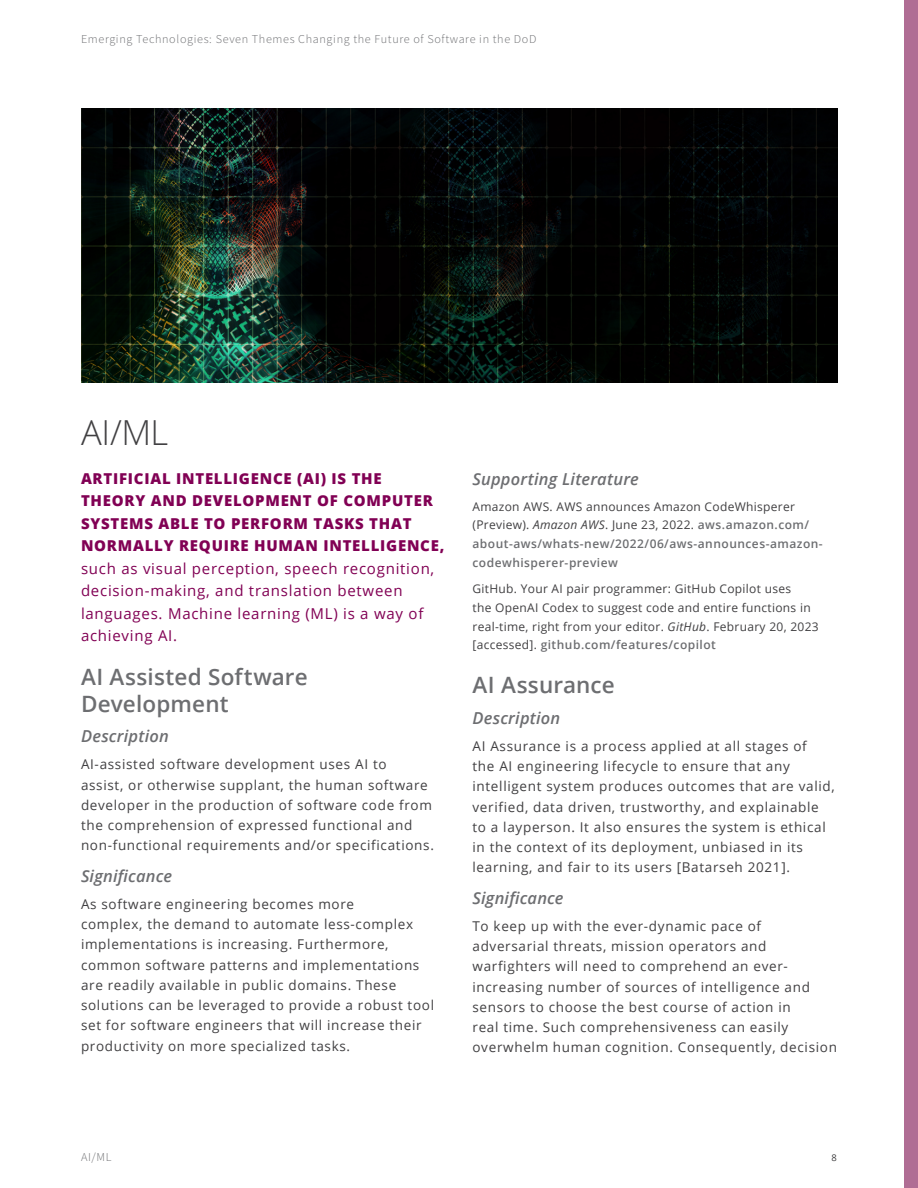
<style>
.page{position:relative;width:918px;height:1188px;background:#fff}
.page>*{position:absolute;margin:0;border:0;box-sizing:border-box;transform-origin:0 0}
.t1{font:300 34.5px "Open Sans";color:#414042}
.t2{font:600 22.5px/26.2px "Open Sans";letter-spacing:.005em;color:#6d6e71}
.t3{font:italic 600 16.5px "Open Sans";letter-spacing:.01em;color:#6d6e71}
.t4{font:15px/22.5px "Open Sans";letter-spacing:.05em;color:#810054}
.t5{font:800 15px/22.5px "Open Sans";letter-spacing:.05em;color:#810054}
.t6{font:13.5px/20.2px "Open Sans";letter-spacing:.05em;color:#414042}
.t7{font:12px/18.8px "Open Sans";letter-spacing:.025em;color:#414042}
.t8{font:600 12px/18.8px "Open Sans";letter-spacing:.04em;color:#6d6e71}
.t9{font:12px "Source Sans Variable";letter-spacing:.05em;color:#6d6e71}
.t10{font:9.3px "Open Sans";color:#414042}
.s1{font-weight:400;color:#414042}
.s2{font-weight:400;font-style:italic;color:#414042}
.s3{font-style:italic}
.s4{font-weight:600;color:#6d6e71}
</style>
<div class="page">
<div style="left:904px;top:0;width:14px;height:1188px;background:#b06d94"></div>
<img style="left:81px;top:108px;width:756px;height:275px">
<p class="t9" style="left:81px;top:32px;width:457px">Emerging Technologies: Seven Themes Changing the Future of Software in the DoD</p>
<h1 class="t1" style="left:81px;top:409px;width:89px">AI/ML</h1>
<p class="t5" style="left:81px;top:466px;width:365px">ARTIFICIAL INTELLIGENCE (AI) IS THE THEORY AND DEVELOPMENT OF COMPUTER SYSTEMS ABLE TO PERFORM TASKS THAT NORMALLY REQUIRE HUMAN INTELLIGENCE,</p>
<p class="t4" style="left:81px;top:557px;width:355px">such as visual perception, speech recognition, decision-making, and translation between languages. Machine learning (ML) is a way of achieving AI.</p>
<h2 class="t2" style="left:81px;top:664px;width:228px">AI Assisted Software<br>Development</h2>
<p class="t3" style="left:81px;top:725px;width:89px">Description</p>
<p class="t6" style="left:81px;top:754px;width:354px">AI-assisted software development uses AI to<br>assist, or otherwise supplant, the human software developer in the production of software code from the comprehension of expressed functional and non-functional requirements and/or specifications.</p>
<p class="t3" style="left:81px;top:865px;width:93px">Significance</p>
<p class="t6" style="left:81px;top:893px;width:355px">As software engineering becomes more<br>complex, the demand to automate less-complex implementations is increasing. Furthermore, common software patterns and implementations are readily available in public domains. These solutions can be leveraged to provide a robust tool set for software engineers that will increase their productivity on more specialized tasks.</p>
<p class="t3" style="left:472px;top:468px;width:168px">Supporting Literature</p>
<p class="t8" style="left:472px;top:497px;width:352px"><span class="s1">Amazon AWS. AWS announces Amazon CodeWhisperer (Preview).</span> <span class="s2">Amazon AWS</span><span class="s1">. June 23, 2022.</span> aws.amazon.com/ about-aws/whats-new/2022/06/aws-announces-amazon&shy;codewhisperer-preview</p>
<p class="t7" style="left:472px;top:579px;width:348px">GitHub. Your AI pair programmer: GitHub Copilot uses<br>the OpenAI Codex to suggest code and entire functions in real-time, right from your editor. <span class="s3">GitHub</span>. February 20, 2023 [accessed]. <span class="s4">github.com/features/copilot</span></p>
<h2 class="t2" style="left:472px;top:671px;width:144px">AI Assurance</h2>
<p class="t3" style="left:472px;top:707px;width:89px">Description</p>
<p class="t6" style="left:472px;top:736px;width:364px">AI Assurance is a process applied at all stages of<br>the AI engineering lifecycle to ensure that any intelligent system produces outcomes that are valid, verified, data driven, trustworthy, and explainable to a layperson. It also ensures the system is ethical in the context of its deployment, unbiased in its learning, and fair to its users [Batarseh 2021].</p>
<p class="t3" style="left:472px;top:887px;width:93px">Significance</p>
<p class="t6" style="left:472px;top:916px;width:366px">To keep up with the ever-dynamic pace of adversarial threats, mission operators and warfighters will need to comprehend an ever&shy;increasing number of sources of intelligence and sensors to choose the best course of action in<br>real time. Such comprehensiveness can easily overwhelm human cognition. Consequently, decision</p>
<p class="t9" style="left:81px;top:1150px;width:32px">AI/ML</p>
<p class="t10" style="left:832px;top:1151px;width:7px">8</p>
</div>
